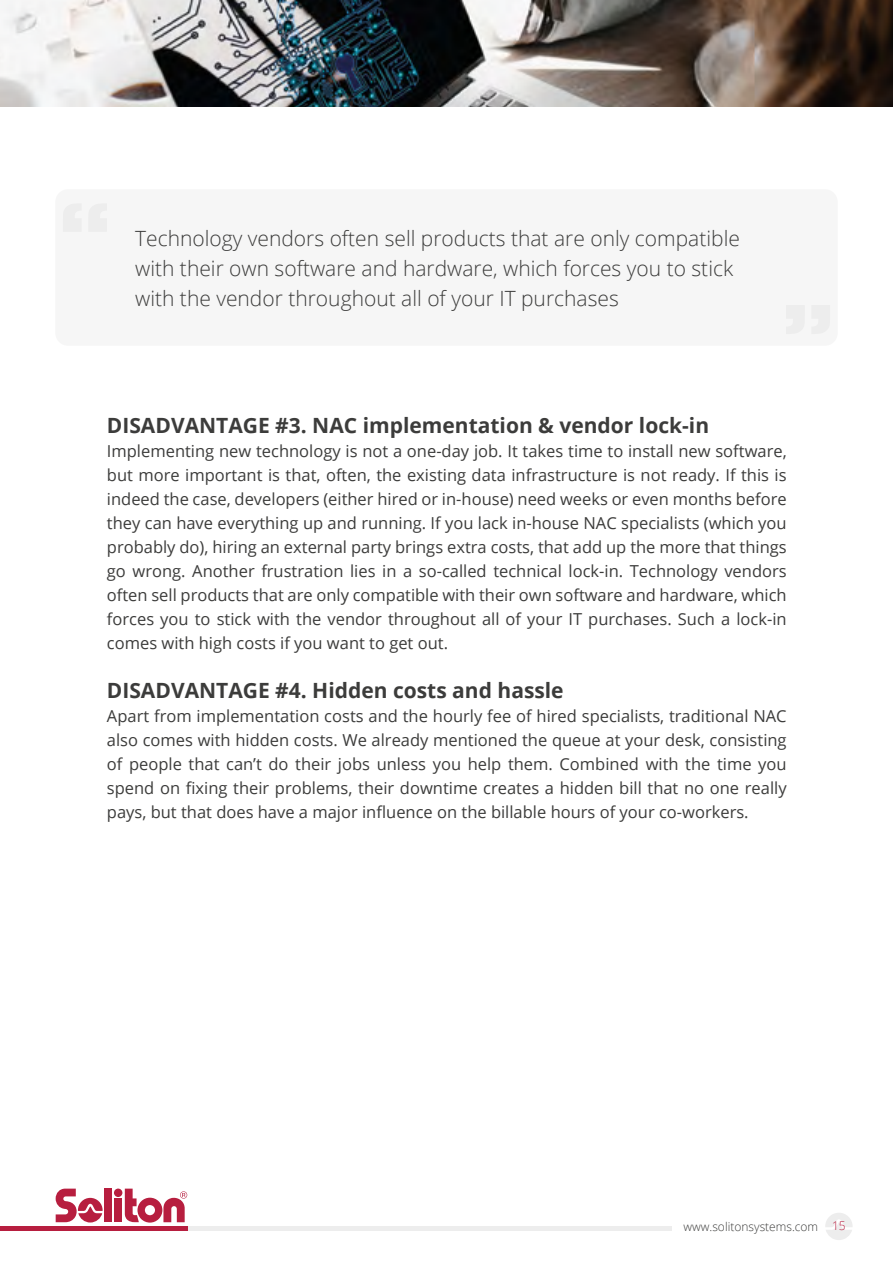
<style>
.page{position:relative;width:893px;height:1263px;background:#fff}
.page>*{position:absolute;margin:0;border:0;box-sizing:border-box;transform-origin:0 0}
.t1{font:300 21px/30px "Open Sans";color:#3c3c3b}
.t2{font:700 21px "Open Sans";color:#3c3c3b}
.t3{font:16.5px/24px "Open Sans";color:#3c3c3b;text-align:justify}
.t4{font:300 12px "Open Sans";color:#3c3c3b}
.s1{color:#b71e3f}
</style>
<div class="page">
<div style="left:40px;top:1226px;width:632px;height:5px;background:#ededed"></div>
<div style="left:104px;top:1188px;width:7px;height:34px;background:#b71e3f"></div>
<div style="left:114px;top:1198px;width:8px;height:24px;background:#b71e3f"></div>
<div style="left:114px;top:1188px;width:8px;height:9px;background:#b71e3f;border-radius:50%"></div>
<svg style="left:56px;top:1188px;width:47px;height:34px"></svg>
<svg style="left:125px;top:1188px;width:62px;height:34px"></svg>
<hr style="left:0;top:1226px;width:187px;height:4px;background:#b71e3f">
<svg style="left:825px;top:1213px;width:28px;height:27px"></svg>
<img style="left:0;top:0;width:893px;height:106px">
<div style="left:55px;top:189px;width:783px;height:157px;background:#f6f6f6;border-radius:13px"></div>
<p class="t1" style="left:135px;top:222px;width:606px">Technology vendors often sell products that are only compatible with their own software and hardware, which forces you to stick with the vendor throughout all of your IT purchases</p>
<p class="t2" style="left:107px;top:410px;width:604px">DISADVANTAGE #3. NAC implementation &amp; vendor lock-in</p>
<p class="t3" style="left:107px;top:438px;width:681px">Implementing new technology is not a one-day job. It takes time to install new software, but more important is that, often, the existing data infrastructure is not ready. If this is indeed the case, developers (either hired or in-house) need weeks or even months before they can have everything up and running. If you lack in-house NAC specialists (which you probably do), hiring an external party brings extra costs, that add up the more that things go wrong. Another frustration lies in a so-called technical lock-in. Technology vendors often sell products that are only compatible with their own software and hardware, which forces you to stick with the vendor throughout all of your IT purchases. Such a lock-in comes with high costs if you want to get out.</p>
<p class="t2" style="left:107px;top:676px;width:458px">DISADVANTAGE #4. Hidden costs and hassle</p>
<p class="t3" style="left:107px;top:704px;width:681px">Apart from implementation costs and the hourly fee of hired specialists, traditional NAC also comes with hidden costs. We already mentioned the queue at your desk, consisting of people that can’t do their jobs unless you help them. Combined with the time you spend on fixing their problems, their downtime creates a hidden bill that no one really pays, but that does have a major influence on the billable hours of your co-workers.</p>
<p class="t4" style="left:683px;top:1219px;width:164px">www.solitonsystems.com <span class="s1">15</span></p>
</div>
